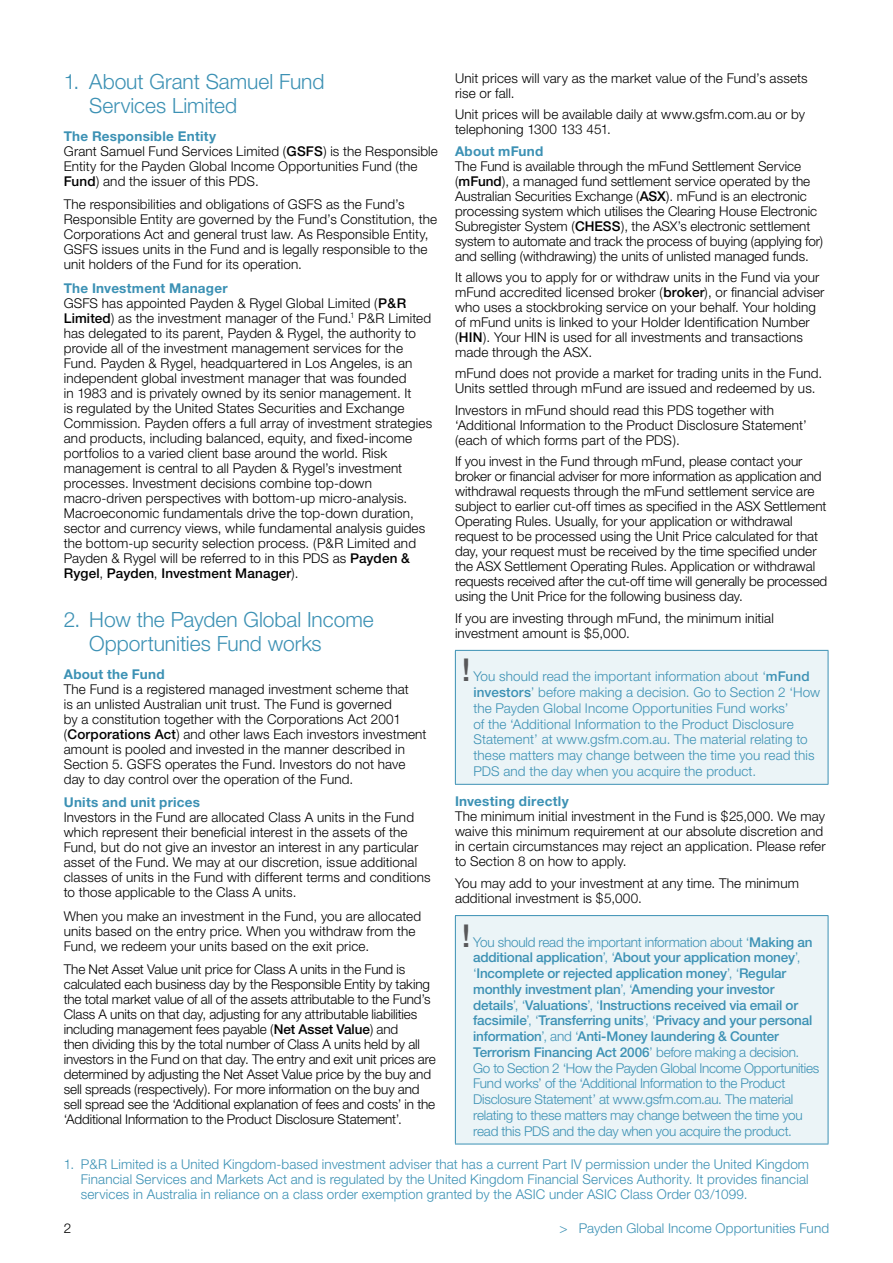
<style>
.page{position:relative;width:893px;height:1263px;background:#fff}
.page>*{position:absolute;margin:0;border:0;box-sizing:border-box;transform-origin:0 0}
.t1{font:500 31.5px "Helvetica Neue";color:#58585a}
.t2{font:300 21px/24px "Helvetica Neue";color:#3c91b4}
.t3{font:300 13.5px/15px "Helvetica Neue";letter-spacing:.005em;color:#000}
.t4{font:300 13.5px/15.8px "Helvetica Neue";color:#3c91b4}
.t5{font:700 13.5px "Helvetica Neue";letter-spacing:.02em;color:#3c91b4}
.s1{font-weight:500}
.s2{font-weight:700;color:#3c91b4}
</style>
<div class="page">
<div style="left:455px;top:650px;width:373px;height:134px;background:#ebf4f7"></div>
<hr style="left:455px;top:650px;width:373px;height:1px;background:#3c91b4">
<hr style="left:455px;top:651px;width:1px;height:133px;background:#3c91b4">
<hr style="left:828px;top:651px;width:1px;height:133px;background:#3c91b4">
<hr style="left:455px;top:784px;width:373px;height:1px;background:#3c91b4">
<div style="left:455px;top:915px;width:373px;height:229px;background:#ebf4f7"></div>
<hr style="left:455px;top:915px;width:373px;height:1px;background:#3c91b4">
<hr style="left:455px;top:916px;width:1px;height:228px;background:#3c91b4">
<hr style="left:828px;top:916px;width:1px;height:228px;background:#3c91b4">
<hr style="left:455px;top:1144px;width:373px;height:1px;background:#3c91b4">
<p class="t3" style="left:455px;top:70px;width:354px">Unit prices will vary as the market value of the Fund’s assets rise or fall.</p>
<p class="t3" style="left:455px;top:107px;width:352px">Unit prices will be available daily at www.gsfm.com.au or by telephoning 1300 133 451.</p>
<p class="t5" style="left:455px;top:142px;width:90px">About mFund</p>
<p class="t3" style="left:455px;top:158px;width:369px">The Fund is available through the mFund Settlement Service (<span class="s1">mFund</span>), a managed fund settlement service operated by the Australian Securities Exchange (<span class="s1">ASX</span>). mFund is an electronic processing system which utilises the Clearing House Electronic Subregister System (<span class="s1">CHESS</span>), the ASX’s electronic settlement system to automate and track the process of buying (applying for) and selling (withdrawing) the units of unlisted managed funds.</p>
<p class="t3" style="left:455px;top:269px;width:371px">It allows you to apply for or withdraw units in the Fund via your mFund accredited licensed broker (<span class="s1">broker</span>), or financial adviser who uses a stockbroking service on your behalf. Your holding of mFund units is linked to your Holder Identification Number (<span class="s1">HIN</span>). Your HIN is used for all investments and transactions made through the ASX.</p>
<p class="t3" style="left:455px;top:366px;width:369px">mFund does not provide a market for trading units in the Fund.<br>Units settled through mFund are issued and redeemed by us.</p>
<p class="t3" style="left:455px;top:402px;width:353px">Investors in mFund should read this PDS together with ‘Additional Information to the Product Disclosure Statement’ (each of which forms part of the PDS).</p>
<p class="t3" style="left:455px;top:454px;width:374px">If you invest in the Fund through mFund, please contact your broker or financial adviser for more information as application and withdrawal requests through the mFund settlement service are subject to earlier cut-off times as specified in the ASX Settlement Operating Rules. Usually, for your application or withdrawal request to be processed using the Unit Price calculated for that day, your request must be received by the time specified under the ASX Settlement Operating Rules. Application or withdrawal requests received after the cut-off time will generally be processed using the Unit Price for the following business day.</p>
<p class="t3" style="left:455px;top:610px;width:320px">If you are investing through mFund, the minimum initial investment amount is $5,000.</p>
<h1 class="t1" style="left:462px;top:651px;width:10px">!</h1>
<h2 class="t2" style="left:89px;top:69px;width:237px;text-indent:-26px">1. About Grant Samuel Fund<br>Services Limited</h2>
<p class="t3" style="left:64px;top:128px;width:376px"><span class="s2">The Responsible Entity<br></span>Grant Samuel Fund Services Limited (<span class="s1">GSFS</span>) is the Responsible Entity for the Payden Global Income Opportunities Fund (the <span class="s1">Fund</span>) and the issuer of this PDS.</p>
<p class="t3" style="left:64px;top:196px;width:375px">The responsibilities and obligations of GSFS as the Fund’s Responsible Entity are governed by the Fund’s Constitution, the Corporations Act and general trust law. As Responsible Entity, GSFS issues units in the Fund and is legally responsible to the unit holders of the Fund for its operation.</p>
<p class="t3" style="left:64px;top:280px;width:370px"><span class="s2">The Investment Manager<br></span>GSFS has appointed Payden &amp; Rygel Global Limited (<span class="s1">P&amp;R Limited</span>) as the investment manager of the Fund.<sup>1</sup> P&amp;R Limited has delegated to its parent, Payden &amp; Rygel, the authority to provide all of the investment management services for the Fund. Payden &amp; Rygel, headquartered in Los Angeles, is an independent global investment manager that was founded<br>in 1983 and is privately owned by its senior management. It<br>is regulated by the United States Securities and Exchange Commission. Payden offers a full array of investment strategies and products, including balanced, equity, and fixed-income portfolios to a varied client base around the world. Risk management is central to all Payden &amp; Rygel’s investment processes. Investment decisions combine top-down macro-driven perspectives with bottom-up micro-analysis.<br>Macroeconomic fundamentals drive the top-down duration, sector and currency views, while fundamental analysis guides the bottom-up security selection process. (P&amp;R Limited and Payden &amp; Rygel will be referred to in this PDS as <span class="s1">Payden &amp; Rygel</span>, <span class="s1">Payden</span>, <span class="s1">Investment Manager</span>).</p>
<h2 class="t2" style="left:89px;top:607px;width:286px;text-indent:-26px">2. How the Payden Global Income<br>Opportunities Fund works</h2>
<p class="t5" style="left:64px;top:666px;width:102px">About the Fund</p>
<p class="t3" style="left:64px;top:681px;width:364px">The Fund is a registered managed investment scheme that<br>is an unlisted Australian unit trust. The Fund is governed<br>by a constitution together with the Corporations Act 2001 (<span class="s1">Corporations Act</span>) and other laws Each investors investment amount is pooled and invested in the manner described in Section 5. GSFS operates the Fund. Investors do not have day to day control over the operation of the Fund.</p>
<p class="t5" style="left:64px;top:794px;width:138px">Units and unit prices</p>
<p class="t3" style="left:64px;top:810px;width:368px">Investors in the Fund are allocated Class A units in the Fund which represent their beneficial interest in the assets of the Fund, but do not give an investor an interest in any particular asset of the Fund. We may at our discretion, issue additional classes of units in the Fund with different terms and conditions to those applicable to the Class A units.</p>
<p class="t3" style="left:64px;top:908px;width:359px">When you make an investment in the Fund, you are allocated units based on the entry price. When you withdraw from the<br>Fund, we redeem your units based on the exit price.</p>
<p class="t3" style="left:64px;top:962px;width:373px">The Net Asset Value unit price for Class A units in the Fund is calculated each business day by the Responsible Entity by taking the total market value of all of the assets attributable to the Fund’s Class A units on that day, adjusting for any attributable liabilities including management fees payable (<span class="s1">Net Asset Value</span>) and<br>then dividing this by the total number of Class A units held by all investors in the Fund on that day. The entry and exit unit prices are determined by adjusting the Net Asset Value price by the buy and sell spreads (respectively). For more information on the buy and sell spread see the ‘Additional explanation of fees and costs’ in the ‘Additional Information to the Product Disclosure Statement’.</p>
<p class="t4" style="left:473px;top:668px;width:348px">You should read the important information about ‘<span class="s1">mFund investors</span>’ before making a decision. Go to Section 2 ‘How the Payden Global Income Opportunities Fund works’<br>of the ‘Additional Information to the Product Disclosure Statement’ at www.gsfm.com.au. The material relating to these matters may change between the time you read this PDS and the day when you acquire the product.</p>
<p class="t5" style="left:455px;top:793px;width:115px">Investing directly</p>
<p class="t3" style="left:455px;top:809px;width:372px">The minimum initial investment in the Fund is $25,000. We may waive this minimum requirement at our absolute discretion and in certain circumstances may reject an application. Please refer to Section 8 on how to apply.</p>
<p class="t3" style="left:455px;top:875px;width:345px">You may add to your investment at any time. The minimum additional investment is $5,000.</p>
<h1 class="t1" style="left:462px;top:916px;width:10px">!</h1>
<p class="t4" style="left:473px;top:933px;width:348px">You should read the important information about ‘<span class="s1">Making an additional application</span>’, ‘<span class="s1">About your application money</span>’, ‘<span class="s1">Incomplete or rejected application money</span>’, ‘<span class="s1">Regular monthly investment plan</span>’, ‘<span class="s1">Amending your investor details</span>’, ‘<span class="s1">Valuations</span>’, ‘<span class="s1">Instructions received via email or facsimile</span>’, ‘<span class="s1">Transferring units</span>’, ‘<span class="s1">Privacy and your personal information</span>’, and ‘<span class="s1">Anti-Money laundering &amp; Counter Terrorism Financing Act 2006</span>’ before making a decision.<br>Go to Section 2 ‘How the Payden Global Income Opportunities Fund works’ of the ‘Additional Information to the Product Disclosure Statement’ at www.gsfm.com.au. The material relating to these matters may change between the time you read this PDS and the day when you acquire the product.</p>
<p class="t4" style="left:81px;top:1157px;width:730px;line-height:15px;text-align:justify;text-indent:-17px">1. P&amp;R Limited is a United Kingdom-based investment adviser that has a current Part IV permission under the United Kingdom Financial Services and Markets Act and is regulated by the United Kingdom Financial Services Authority. It provides financial services in Australia in reliance on a class order exemption granted by the ASIC under ASIC Class Order 03/1099.</p>
<p class="t3" style="left:64px;top:1220px;width:9px">2</p>
<p class="t4" style="left:559px;top:1220px;width:271px">&gt; Payden Global Income Opportunities Fund</p>
</div>
